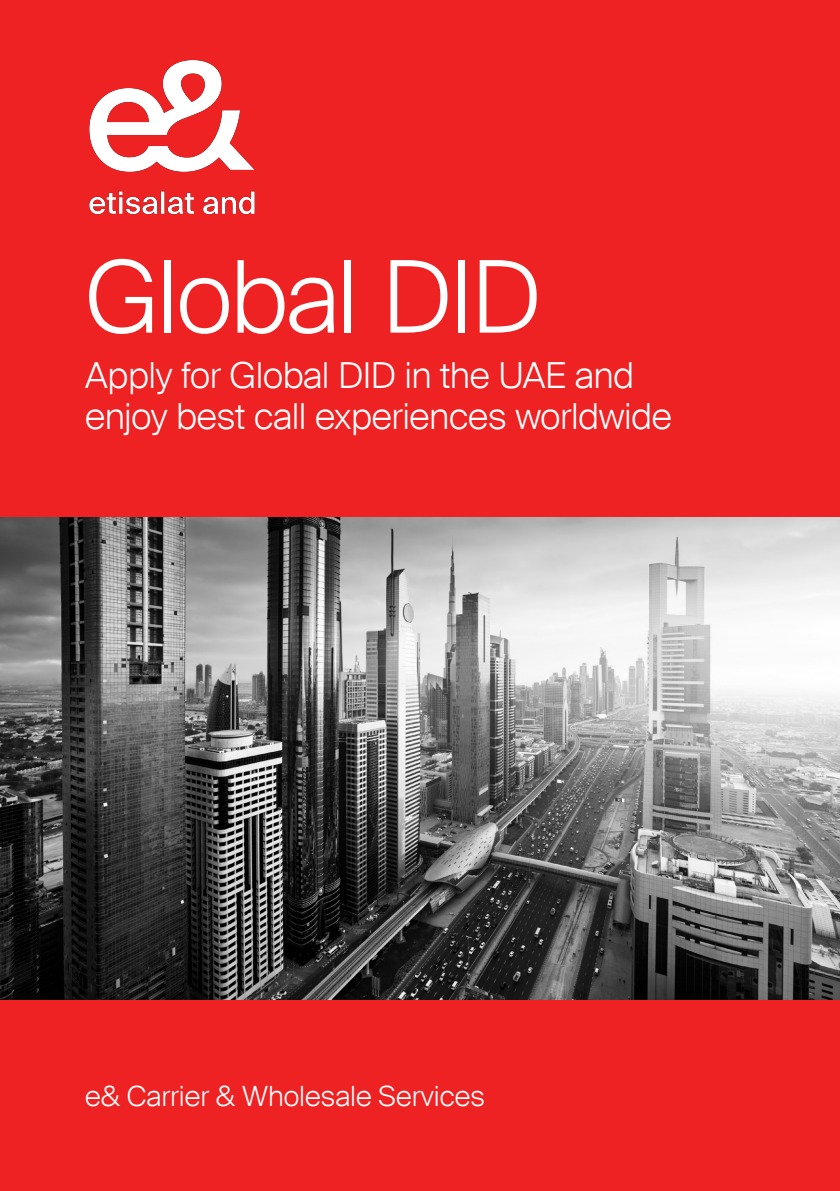
<style>
.page{position:relative;width:840px;height:1191px;background:#fff}
.page>*{position:absolute;margin:0;border:0;box-sizing:border-box;transform-origin:0 0}
.t1{font:300 100px "Suisse Intl";letter-spacing:-.02em;color:#fff}
.t2{font:300 36px/41.4px "Suisse Intl";letter-spacing:-.01em;color:#fff}
.t3{font:300 28px "Suisse Intl";color:#fff}
</style>
<div class="page">
<div style="left:0;top:0;width:839px;height:1191px;background:#ee2123"></div>
<img style="left:0;top:517px;width:839px;height:482px">
<img style="left:89px;top:60px;width:166px;height:155px">
<p class="t1" style="left:85px;top:240px;width:457px">Global DID</p>
<p class="t2" style="left:85px;top:355px;width:588px">Apply for Global DID in the UAE and enjoy best call experiences worldwide</p>
<p class="t3" style="left:85px;top:1079px;width:401px">e&amp; Carrier &amp; Wholesale Services</p>
</div>
